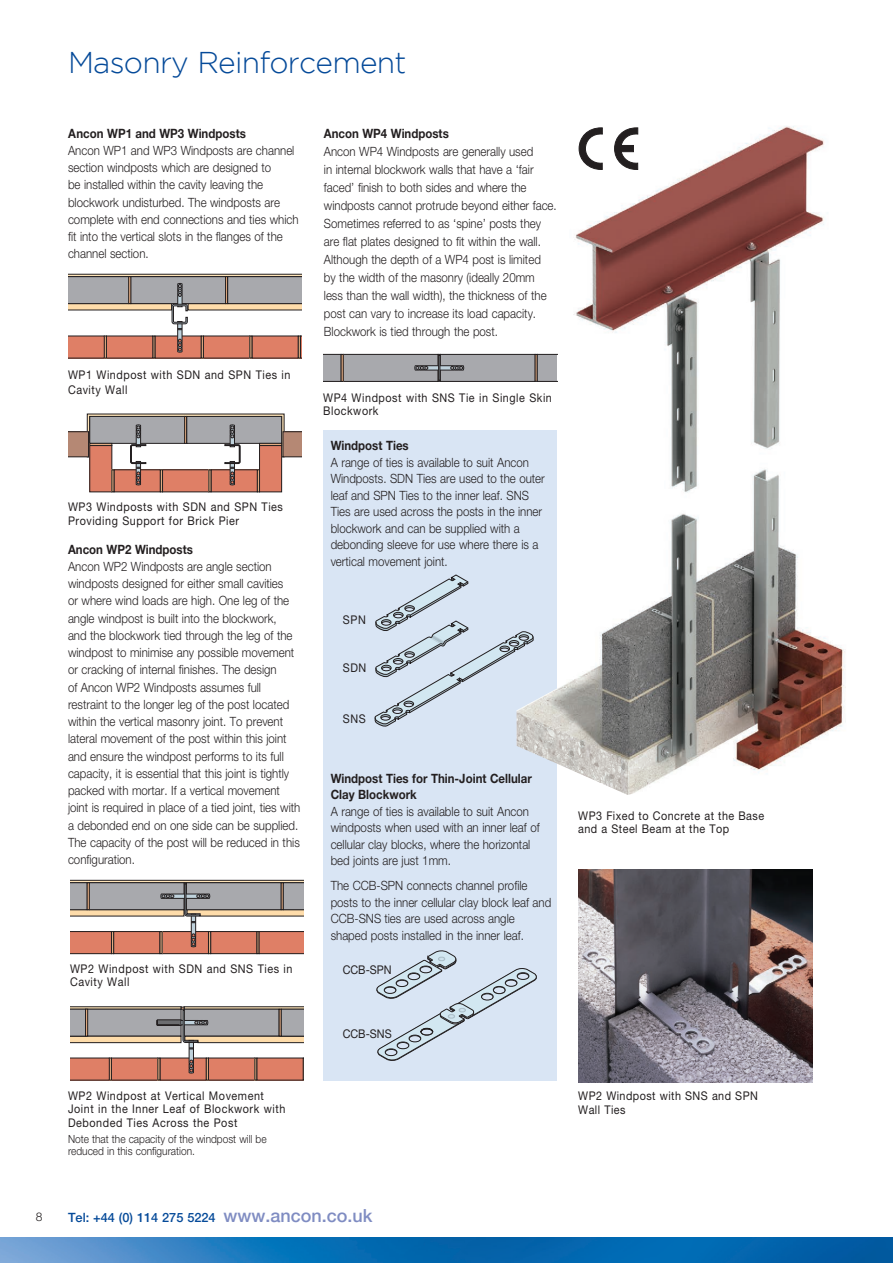
<style>
.page{position:relative;width:893px;height:1263px;background:#fff}
.page>*{position:absolute;margin:0;border:0;box-sizing:border-box;transform-origin:0 0}
.t1{font:300 30px "Gotham";letter-spacing:-.025em;color:#054a99}
.t2{font:300 12.75px/17.2px "Helvetica Neue";color:#231f20;scale:.9 1}
.t3{font:700 12.75px/16.5px "Helvetica Neue";color:#231f20;scale:.9 1}
.t4{font:500 12.75px "Helvetica Neue";color:#054a99}
.t5{font:12px/13.5px "Helvetica Neue";letter-spacing:.05em;color:#231f20;scale:.9 1}
.t6{font:300 12px "Helvetica Neue";color:#231f20}
.t7{font:300 11.25px/12px "Helvetica Neue";color:#231f20;scale:.9 1}
.s1{font-size:18px;color:#7f8cc2}
</style>
<div class="page">
<div style="left:323px;top:431px;width:234px;height:650px;background:#d9e5f4"></div>
<img style="left:510px;top:126px;width:336px;height:669px">
<svg style="left:68px;top:274px;width:234px;height:84px"></svg>
<div style="left:211px;top:470px;width:46px;height:22px;background:#df7f66"></div>
<div style="left:257px;top:470px;width:3px;height:22px;border:1px solid #231f20"></div>
<div style="left:90px;top:445px;width:22px;height:47px;background:#df7f66"></div>
<div style="left:260px;top:445px;width:22px;height:47px;background:#df7f66"></div>
<div style="left:259px;top:445px;width:23px;height:47px;border:1px solid #231f20"></div>
<div style="left:163px;top:470px;width:46px;height:22px;background:#df7f66"></div>
<div style="left:114px;top:470px;width:46px;height:22px;background:#df7f66"></div>
<div style="left:160px;top:470px;width:3px;height:22px;border:1px solid #231f20"></div>
<svg style="left:68px;top:414px;width:234px;height:71px"></svg>
<svg style="left:70px;top:880px;width:234px;height:74px"></svg>
<svg style="left:70px;top:1006px;width:234px;height:74px"></svg>
<div style="left:343px;top:354px;width:95px;height:27px;background:#a8a9ad"></div>
<div style="left:343px;top:354px;width:95px;height:28px;border:1px solid #231f20"></div>
<div style="left:438px;top:354px;width:3px;height:28px;border:1px solid #231f20"></div>
<div style="left:440px;top:354px;width:95px;height:27px;background:#a8a9ad"></div>
<div style="left:440px;top:354px;width:95px;height:28px;border:1px solid #231f20"></div>
<svg style="left:323px;top:354px;width:18px;height:28px"></svg>
<svg style="left:537px;top:354px;width:20px;height:28px"></svg>
<svg style="left:414px;top:355px;width:50px;height:25px"></svg>
<div style="left:438px;top:355px;width:2px;height:26px;border:1px solid #231f20"></div>
<img style="left:0;top:1237px;width:893px;height:26px">
<svg style="left:375px;top:574px;width:159px;height:153px"></svg>
<svg style="left:376px;top:950px;width:160px;height:111px"></svg>
<img style="left:578px;top:869px;width:234px;height:213px">
<svg style="left:579px;top:128px;width:23px;height:42px"></svg>
<svg style="left:614px;top:128px;width:24px;height:42px"></svg>
<h1 class="t1" style="left:68px;top:46px;width:340px">Masonry Reinforcement</h1>
<p class="t3" style="left:68px;top:125px;width:199px">Ancon WP1 and WP3 Windposts</p>
<p class="t2" style="left:68px;top:141px;width:258px">Ancon WP1 and WP3 Windposts are channel section windposts which are designed to<br>be installed within the cavity leaving the blockwork undisturbed. The windposts are complete with end connections and ties which fit into the vertical slots in the flanges of the channel section.</p>
<p class="t5" style="left:68px;top:367px;width:249px;line-height:15px">WP1 Windpost with SDN and SPN Ties in<br>Cavity Wall</p>
<p class="t5" style="left:68px;top:500px;width:240px">WP3 Windposts with SDN and SPN Ties<br>Providing Support for Brick Pier</p>
<p class="t3" style="left:68px;top:540px;width:140px">Ancon WP2 Windposts</p>
<p class="t2" style="left:68px;top:557px;width:260px">Ancon WP2 Windposts are angle section windposts designed for either small cavities<br>or where wind loads are high. One leg of the angle windpost is built into the blockwork,<br>and the blockwork tied through the leg of the windpost to minimise any possible movement or cracking of internal finishes. The design<br>of Ancon WP2 Windposts assumes full restraint to the longer leg of the post located within the vertical masonry joint. To prevent lateral movement of the post within this joint and ensure the windpost performs to its full capacity, it is essential that this joint is tightly packed with mortar. If a vertical movement joint is required in place of a tied joint, ties with a debonded end on one side can be supplied.<br>The capacity of the post will be reduced in this configuration.</p>
<p class="t5" style="left:70px;top:961px;width:249px">WP2 Windpost with SDN and SNS Ties in<br>Cavity Wall</p>
<p class="t5" style="left:68px;top:1088px;width:243px">WP2 Windpost at Vertical Movement<br>Joint in the Inner Leaf of Blockwork with<br>Debonded Ties Across the Post</p>
<p class="t7" style="left:68px;top:1132px;width:222px">Note that the capacity of the windpost will be reduced in this configuration.</p>
<p class="t3" style="left:324px;top:124px;width:140px">Ancon WP4 Windposts</p>
<p class="t2" style="left:324px;top:142px;width:260px;line-height:18px">Ancon WP4 Windposts are generally used<br>in internal blockwork walls that have a ‘fair faced’ finish to both sides and where the windposts cannot protrude beyond either face.<br>Sometimes referred to as ‘spine’ posts they are flat plates designed to fit within the wall.<br>Although the depth of a WP4 post is limited<br>by the width of the masonry (ideally 20mm less than the wall width), the thickness of the post can vary to increase its load capacity.<br>Blockwork is tied through the post.</p>
<p class="t5" style="left:323px;top:391px;width:256px">WP4 Windpost with SNS Tie in Single Skin<br>Blockwork</p>
<p class="t3" style="left:331px;top:437px;width:88px">Windpost Ties</p>
<p class="t2" style="left:331px;top:454px;width:239px;line-height:16.5px">A range of ties is available to suit Ancon Windposts. SDN Ties are used to the outer leaf and SPN Ties to the inner leaf. SNS Ties are used across the posts in the inner blockwork and can be supplied with a debonding sleeve for use where there is a vertical movement joint.</p>
<p class="t5" style="left:343px;top:613px;width:27px">SPN</p>
<p class="t5" style="left:343px;top:661px;width:28px">SDN</p>
<p class="t5" style="left:343px;top:712px;width:27px">SNS</p>
<p class="t3" style="left:331px;top:769px;width:225px">Windpost Ties for Thin-Joint Cellular<br>Clay Blockwork</p>
<p class="t2" style="left:331px;top:802px;width:234px;line-height:16.5px">A range of ties is available to suit Ancon windposts when used with an inner leaf of cellular clay blocks, where the horizontal bed joints are just 1mm.</p>
<p class="t2" style="left:331px;top:877px;width:247px;line-height:16.5px">The CCB-SPN connects channel profile posts to the inner cellular clay block leaf and CCB-SNS ties are used across angle shaped posts installed in the inner leaf.</p>
<p class="t5" style="left:343px;top:963px;width:56px">CCB-SPN</p>
<p class="t5" style="left:343px;top:1027px;width:56px">CCB-SNS</p>
<p class="t6" style="left:36px;top:1210px;width:8px">8</p>
<p class="t4" style="left:68px;top:1209px;width:306px">Tel: +44 (0) 114 275 5224 <span class="s1">www.ancon.co.uk</span></p>
<p class="t5" style="left:578px;top:808px;width:208px">WP3 Fixed to Concrete at the Base and a Steel Beam at the Top</p>
<p class="t5" style="left:578px;top:1089px;width:201px">WP2 Windpost with SNS and SPN<br>Wall Ties</p>
</div>
